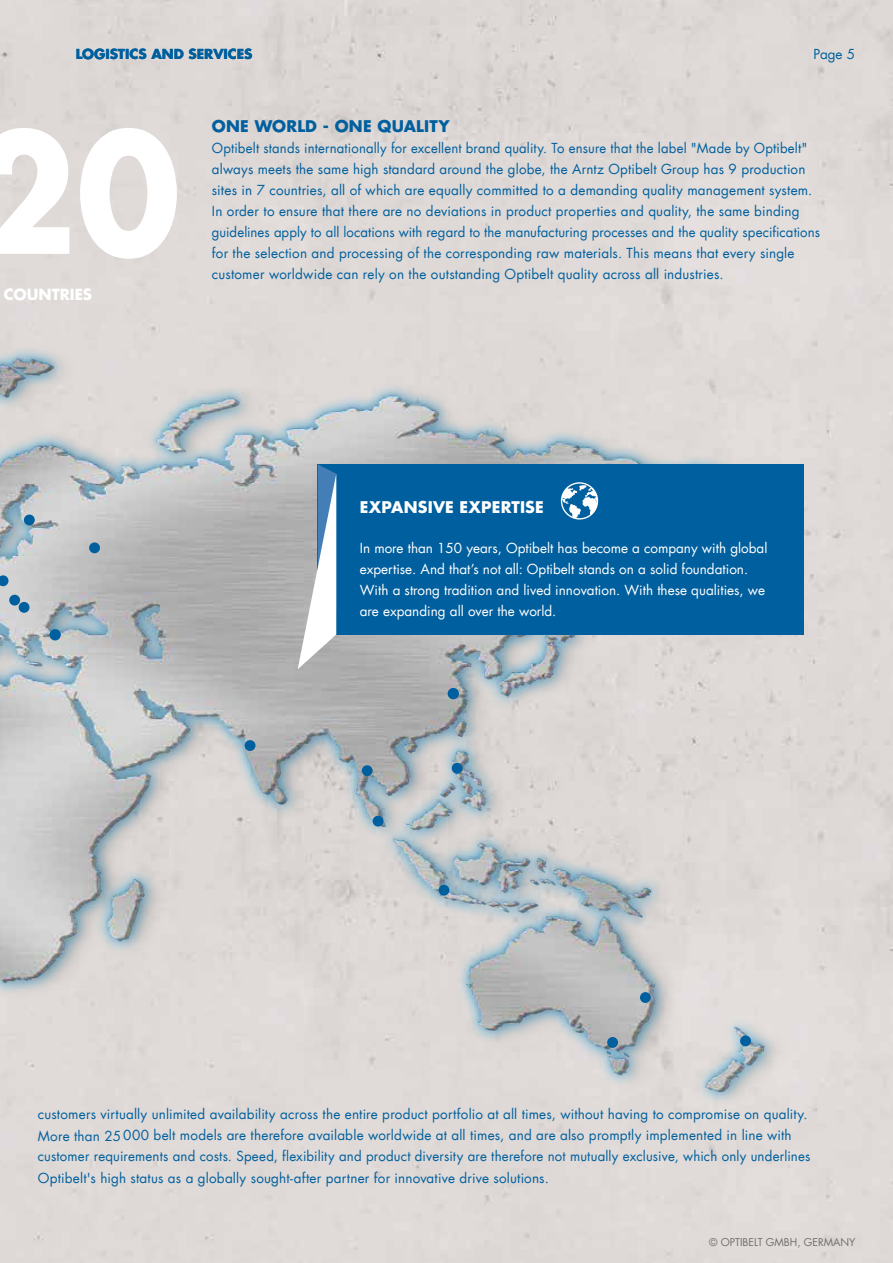
<style>
.page{position:relative;width:893px;height:1263px;background:#fff}
.page>*{position:absolute;margin:0;border:0;box-sizing:border-box;transform-origin:0 0}
.t1{font:700 160.65px "Futura Com";color:#fff;scale:.94 1}
.Fleßtext_8_13_dt__blau{font:700 15.75px "Futura Com";letter-spacing:.015em;color:#005f9e}
.Fleßtext_8_13_dt__blau-2{font:700 15.75px "Futura Com";letter-spacing:.015em;color:#fff}
.t2{font:700 15px "Futura Com";color:#fff}
.Fleßtext_8_13_dt__blau-3{font:13.5px/21px "Futura Com";letter-spacing:.015em;color:#005f9e}
.Zwischenheadline{font:13.5px/21px "Futura Com";color:#fff}
.t3{font:700 13.5px "Futura Com";color:#005f9e}
.t4{font:10.5px "Futura Com";color:#706f6f}
</style>
<div class="page">
<img style="left:0;top:0;width:852px;height:1193px">
<div style="left:448px;top:688px;width:11px;height:11px;background:#005f9e;border-radius:50%"></div>
<div style="left:607px;top:1037px;width:11px;height:11px;background:#005f9e;border-radius:50%"></div>
<div style="left:640px;top:992px;width:11px;height:11px;background:#005f9e;border-radius:50%"></div>
<div style="left:362px;top:765px;width:11px;height:11px;background:#005f9e;border-radius:50%"></div>
<div style="left:245px;top:740px;width:10px;height:11px;background:#005f9e;border-radius:50%"></div>
<div style="left:373px;top:816px;width:10px;height:10px;background:#005f9e;border-radius:50%"></div>
<div style="left:439px;top:885px;width:10px;height:11px;background:#005f9e;border-radius:50%"></div>
<div style="left:452px;top:763px;width:11px;height:11px;background:#005f9e;border-radius:50%"></div>
<svg style="left:0;top:575px;width:9px;height:11px"></svg>
<div style="left:9px;top:595px;width:11px;height:10px;background:#005f9e;border-radius:50%"></div>
<div style="left:24px;top:514px;width:11px;height:11px;background:#005f9e;border-radius:50%"></div>
<div style="left:89px;top:542px;width:11px;height:11px;background:#005f9e;border-radius:50%"></div>
<div style="left:19px;top:602px;width:10px;height:11px;background:#005f9e;border-radius:50%"></div>
<div style="left:49px;top:629px;width:12px;height:11px;background:#005f9e;border-radius:50%"></div>
<div style="left:740px;top:1035px;width:11px;height:11px;background:#005f9e;border-radius:50%"></div>
<div style="left:318px;top:464px;width:486px;height:170px;background:#005f9e"></div>
<svg style="left:560px;top:482px;width:39px;height:38px"></svg>
<svg style="left:298px;top:464px;width:38px;height:205px;background:#bec7d0"></svg>
<p class="t3" style="left:76px;top:43px;width:178px">LOGISTICS AND SERVICES</p>
<p class="Fleßtext_8_13_dt__blau-3" style="left:814px;top:43px;width:43px">Page 5</p>
<h1 class="t1" style="left:-27px;top:70px;width:222px">20</h1>
<p class="t2" style="left:4px;top:283px;width:90px">COUNTRIES</p>
<p class="Fleßtext_8_13_dt__blau" style="left:212px;top:114px;width:239px">ONE WORLD - ONE QUALITY</p>
<p class="Fleßtext_8_13_dt__blau-3" style="left:212px;top:138px;width:610px">Optibelt stands internationally for excellent brand quality. To ensure that the label "Made by Optibelt" always meets the same high standard around the globe, the Arntz Optibelt Group has 9 production sites in 7 countries, all of which are equally committed to a demanding quality management system.<br>In order to ensure that there are no deviations in product properties and quality, the same binding guidelines apply to all locations with regard to the manufacturing processes and the quality specifications for the selection and processing of the corresponding raw materials. This means that every single customer worldwide can rely on the outstanding Optibelt quality across all industries.</p>
<p class="Fleßtext_8_13_dt__blau-2" style="left:360px;top:495px;width:185px">EXPANSIVE EXPERTISE</p>
<p class="Zwischenheadline" style="left:360px;top:538px;width:409px">In more than 150 years, Optibelt has become a company with global expertise. And that’s not all: Optibelt stands on a solid foundation.<br>With a strong tradition and lived innovation. With these qualities, we are expanding all over the world.</p>
<p class="Fleßtext_8_13_dt__blau-3" style="left:38px;top:1104px;width:774px">customers virtually unlimited availability across the entire product portfolio at all times, without having to compromise on quality.<br>More than 25 000 belt models are therefore available worldwide at all times, and are also promptly implemented in line with customer requirements and costs. Speed, flexibility and product diversity are therefore not mutually exclusive, which only underlines Optibelt's high status as a globally sought-after partner for innovative drive solutions.</p>
<p class="t4" style="left:709px;top:1234px;width:148px">© OPTIBELT GMBH, GERMANY</p>
</div>
